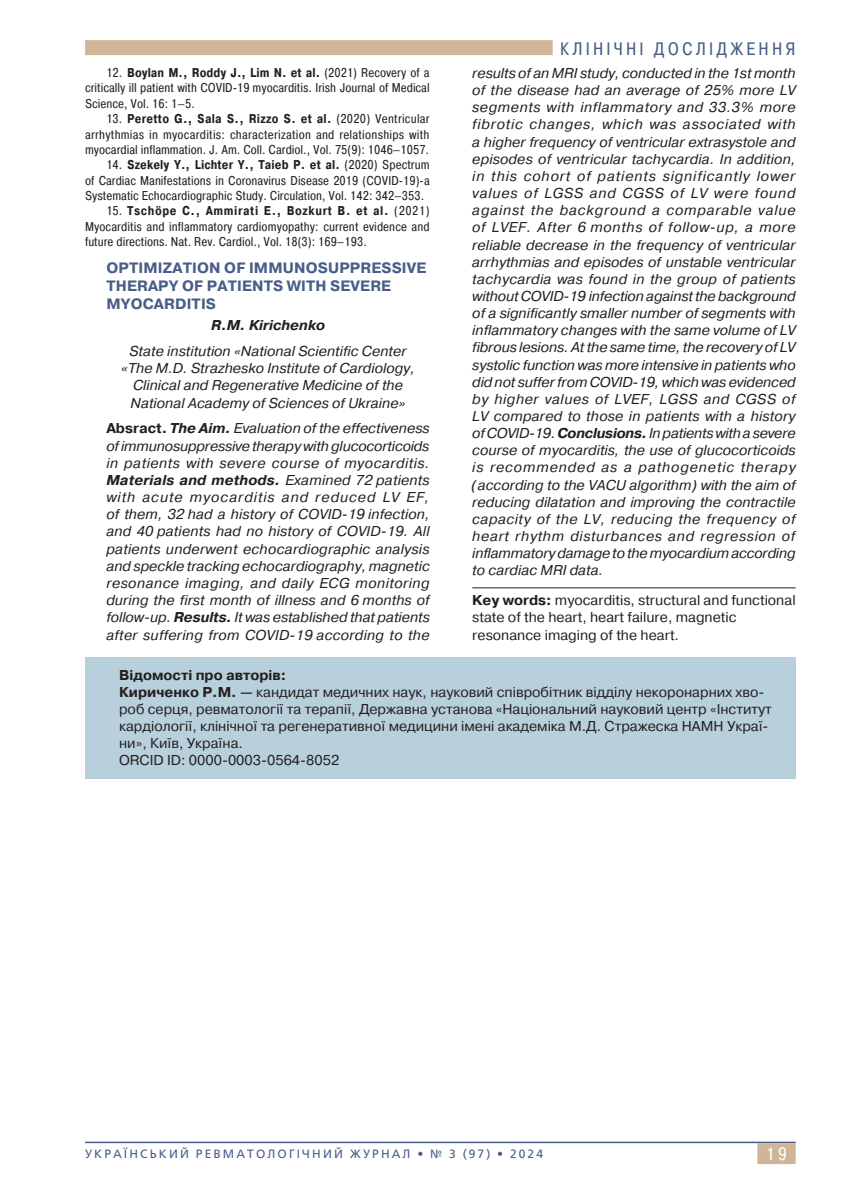
<style>
.page{position:relative;width:851px;height:1204px;background:#fff}
.page>*{position:absolute;margin:0;border:0;box-sizing:border-box;transform-origin:0 0}
.t1{font:18px "Pragmatica Cond";letter-spacing:.175em;color:#485e88}
.t2{font:18px "Pragmatica Cond";color:#fff}
.Статья_2{font:700 15px/18px "Pragmatica";letter-spacing:.01em;color:#485e88}
.Резюме_2{font:italic 14.25px/17.1px "Pragmatica";color:#231f20;text-align:justify}
.Ключевые_слова_2{font:14.25px/17.1px "Pragmatica";color:#231f20}
.Организация2{font:italic 14.25px/17.1px "Pragmatica";color:#231f20;text-align:center}
.Авторы_2{font:italic 700 14.25px "Pragmatica";color:#231f20}
.Литература{font:12.75px/15.3px "Pragmatica Cond";color:#231f20;text-align:justify}
.t3{font:12px "Free Set";letter-spacing:.175em;color:#485e88}
.s1{font-weight:700}
.s2{font-weight:700;font-style:normal}
</style>
<div class="page">
<hr style="left:85px;top:1141px;width:710px;height:2px;background:#485e88">
<div style="left:757px;top:1142px;width:38px;height:21px;background:#d1b597"></div>
<hr style="left:472px;top:587px;width:323px;height:1px;background:#231f20">
<div style="left:85px;top:657px;width:710px;height:121px;background:#b8cfdc"></div>
<div style="left:85px;top:40px;width:710px;height:15px;background:#d1b597"></div>
<div style="left:552px;top:38px;width:254px;height:18px;background:#fff"></div>
<p class="t1" style="left:560px;top:38px;width:236px">клінічні дослідження</p>
<p class="Литература" style="left:85px;top:65px;width:346px;text-indent:21px">12. <span class="s1">Boylan M., Roddy J., Lim N. et al.</span> (2021) Recovery of a critically ill patient with COVID-19 myocarditis. Irish Journal of Medical Science, Vol. 16: 1–5.</p>
<p class="Литература" style="left:85px;top:111px;width:346px;text-indent:21px">13. <span class="s1">Peretto G., Sala S., Rizzo S. et al.</span> (2020) Ventricular arrhythmias in myocarditis: characterization and relationships with myocardial inflammation. J. Am. Coll. Cardiol., Vol. 75(9): 1046–1057.</p>
<p class="Литература" style="left:85px;top:157px;width:346px;text-indent:21px">14. <span class="s1">Szekely Y., Lichter Y., Taieb P. et al.</span> (2020) Spectrum of Cardiac Manifestations in Coronavirus Disease 2019 (COVID-19)-a Systematic Echocardiographic Study. Circulation, Vol. 142: 342–353.</p>
<p class="Литература" style="left:85px;top:203px;width:346px;text-indent:21px">15. <span class="s1">Tschöpe C., Ammirati E., Bozkurt B. et al.</span> (2021)<br>Myocarditis and inflammatory cardiomyopathy: current evidence and future directions. Nat. Rev. Cardiol., Vol. 18(3): 169–193.</p>
<p class="Статья_2" style="left:106px;top:259px;width:321px">OPTIMIZATION OF IMMUNOSUPPRESSIVE<br>THERAPY OF PATIENTS WITH SEVERE<br>MYOCARDITIS</p>
<p class="Авторы_2" style="left:211px;top:316px;width:115px">R.M. Kirichenko</p>
<p class="Организация2" style="left:121px;top:343px;width:295px">State institution «National Scientific Center «The M.D. Strazhesko Institute of Cardiology, Clinical and Regenerative Medicine of the National Academy of Sciences of Ukraine»</p>
<p class="Резюме_2" style="left:106px;top:420px;width:325px"><span class="s2">Absract.</span> <span class="s1">The Aim.</span> Evaluation of the effectiveness of immunosuppressive therapy with glucocorticoids in patients with severe course of myocarditis.<br><span class="s1">Materials and methods.</span> Examined 72 patients with acute myocarditis and reduced LV EF, of them, 32 had a history of COVID-19 infection, and 40 patients had no history of COVID-19. All patients underwent echocardiographic analysis and speckle tracking echocardiography, magnetic resonance imaging, and daily ECG monitoring during the first month of illness and 6 months of follow-up. <span class="s1">Results.</span> It was established that patients after suffering from COVID-19 according to the</p>
<p class="Резюме_2" style="left:472px;top:65px;width:325px">results of an MRI study, conducted in the 1st month of the disease had an average of 25% more LV segments with inflammatory and 33.3% more fibrotic changes, which was associated with a higher frequency of ventricular extrasystole and episodes of ventricular tachycardia. In addition, in this cohort of patients significantly lower values of LGSS and CGSS of LV were found against the background a comparable value of LVEF. After 6 months of follow-up, a more reliable decrease in the frequency of ventricular arrhythmias and episodes of unstable ventricular tachycardia was found in the group of patients without COVID-19 infection against the background of a significantly smaller number of segments with inflammatory changes with the same volume of LV fibrous lesions. At the same time, the recovery of LV systolic function was more intensive in patients who did not suffer from COVID-19, which was evidenced by higher values of LVEF, LGSS and CGSS of LV compared to those in patients with a history ofCOVID-19. <span class="s1">Conclusions.</span>In patients with a severe course of myocarditis, the use of glucocorticoids is recommended as a pathogenetic therapy (according to the VACU algorithm) with the aim of reducing dilatation and improving the contractile capacity of the LV, reducing the frequency of heart rhythm disturbances and regression of inflammatory damage to themyocardium according to cardiac MRI data.</p>
<p class="Ключевые_слова_2" style="left:472px;top:592px;width:325px"><span class="s1">Key words:</span> myocarditis, structural and functional state of the heart, heart failure, magnetic resonance imaging of the heart.</p>
<p class="Ключевые_слова_2" style="left:119px;top:666px;width:654px"><span class="s1">Відомості про авторів:<br>Кириченко Р.М. —</span> кандидат медичних наук, науковий співробітник відділу некоронарних хво&shy;роб серця, ревматології та терапії, Державна установа «Національний науковий центр «Інститут кардіології, клінічної та регенеративної медицини імені академіка М.Д. Стражеска НАМН Украї&shy;ни», Київ, Україна.<br>ORCID ID: 0000-0003-0564-8052</p>
<p class="t3" style="left:85px;top:1146px;width:459px">УКРАЇНСЬКИЙ РЕВМАТОЛОГІЧНИЙ ЖУРНАЛ • № 3 (97) • 2024</p>
<p class="t2" style="left:766px;top:1142px;width:22px">19</p>
</div>
